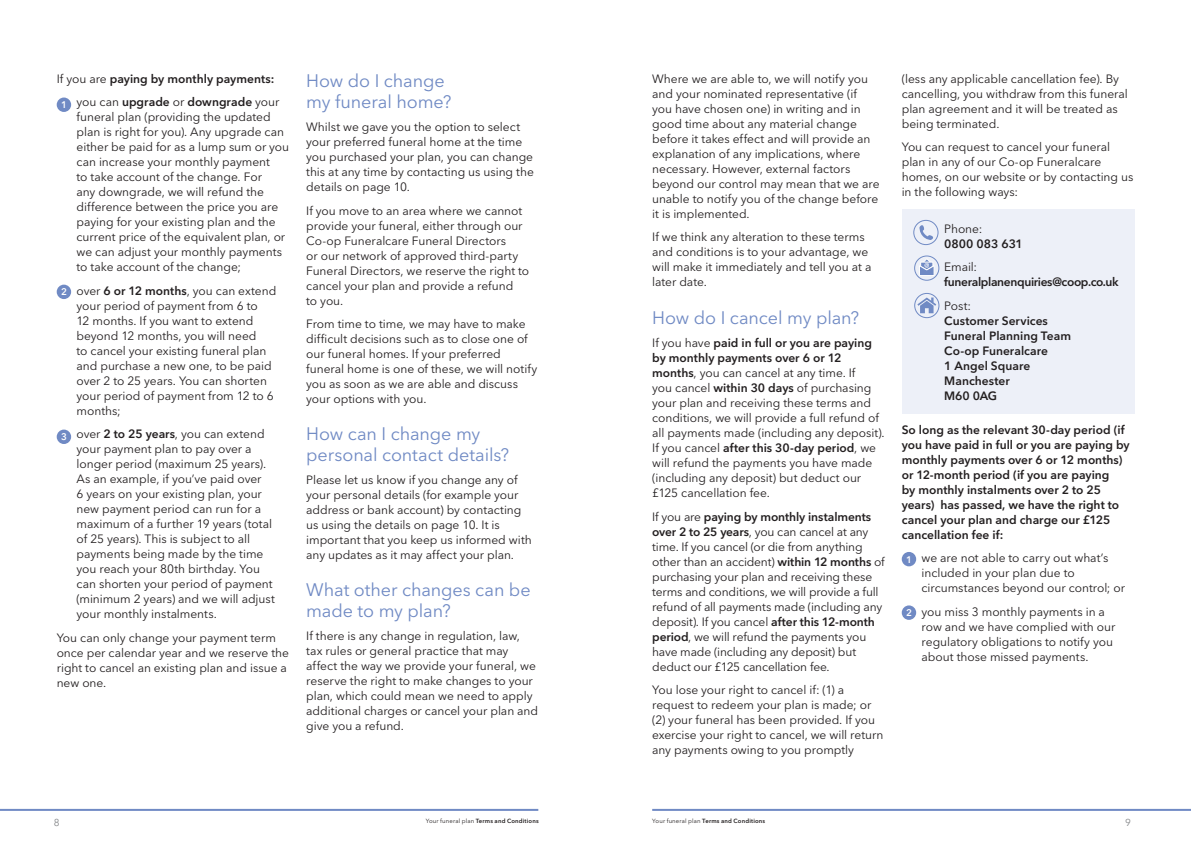
<style>
.page{position:relative;width:1191px;height:842px;background:#fff}
.page>*{position:absolute;margin:0;border:0;box-sizing:border-box;transform-origin:0 0}
.t1{font:18px/20.2px "Avenir Next LT Pro";letter-spacing:-.005em;color:#708ac4}
.t2{font:12px/15px "Avenir Next LT Pro";letter-spacing:-.005em;color:#231f20}
.t3{font:600 12px/15px "Avenir Next LT Pro";color:#231f20}
.t4{font:600 12px/15px "Avenir Next LT Pro";letter-spacing:-.03em;color:#231f20}
.t5{font:10px "Avenir Next LT Pro";color:#848689}
.t6{font:600 9.6px "Avenir Next LT Pro";color:#fff}
.t7{font:600 6px "Avenir Next LT Pro";letter-spacing:.03em;color:#231f20}
.s1{font-weight:400}
.s2{font-weight:600}
</style>
<div class="page">
<hr style="left:652px;top:809px;width:539px;height:2px;background:#708ac4">
<hr style="left:0;top:809px;width:538px;height:2px;background:#708ac4">
<div style="left:57px;top:98px;width:14px;height:14px;background:#708ac4;border-radius:50%"></div>
<div style="left:57px;top:285px;width:14px;height:14px;background:#708ac4;border-radius:50%"></div>
<div style="left:57px;top:430px;width:14px;height:14px;background:#708ac4;border-radius:50%"></div>
<div style="left:901px;top:210px;width:233px;height:204px;background:#edf0f8"></div>
<svg style="left:919px;top:225px;width:14px;height:15px"></svg>
<div style="left:913px;top:220px;width:25px;height:25px;border:1px solid #708ac4;border-radius:50%"></div>
<div style="left:914px;top:256px;width:25px;height:24px;border:1px solid #708ac4;border-radius:50%"></div>
<svg style="left:919px;top:258px;width:15px;height:18px"></svg>
<svg style="left:917px;top:297px;width:19px;height:16px"></svg>
<div style="left:914px;top:293px;width:25px;height:25px;border:1px solid #708ac4;border-radius:50%"></div>
<div style="left:901px;top:552px;width:15px;height:14px;background:#708ac4;border-radius:50%"></div>
<div style="left:901px;top:605px;width:15px;height:15px;background:#708ac4;border-radius:50%"></div>
<p class="t3" style="left:57px;top:71px;width:219px"><span class="s1">If you are</span> paying by monthly payments:</p>
<p class="t6" style="left:61px;top:99px;width:7px">1</p>
<p class="t2" style="left:77px;top:95px;width:214px">you can <span class="s2">upgrade</span> or <span class="s2">downgrade</span> your funeral plan (providing the updated plan is right for you). Any upgrade can either be paid for as a lump sum or you can increase your monthly payment<br>to take account of the change. For<br>any downgrade, we will refund the difference between the price you are paying for your existing plan and the current price of the equivalent plan, or we can adjust your monthly payments to take account of the change;</p>
<p class="t6" style="left:61px;top:286px;width:7px">2</p>
<p class="t2" style="left:77px;top:283px;width:201px">over <span class="s2">6 or 12 months</span>, you can extend your period of payment from 6 to<br>12 months. If you want to extend beyond 12 months, you will need<br>to cancel your existing funeral plan and purchase a new one, to be paid over 2 to 25 years. You can shorten your period of payment from 12 to 6 months;</p>
<p class="t6" style="left:61px;top:431px;width:7px">3</p>
<p class="t2" style="left:77px;top:427px;width:200px">over <span class="s2">2 to 25 years</span>, you can extend your payment plan to pay over a longer period (maximum 25 years).<br>As an example, if you’ve paid over<br>6 years on your existing plan, your new payment period can run for a maximum of a further 19 years (total of 25 years). This is subject to all payments being made by the time you reach your 80th birthday. You can shorten your period of payment (minimum 2 years) and we will adjust your monthly instalments.</p>
<p class="t2" style="left:57px;top:630px;width:234px">You can only change your payment term once per calendar year and we reserve the right to cancel an existing plan and issue a new one.</p>
<p class="t1" style="left:306px;top:71px;width:147px">How do I change my funeral home?</p>
<p class="t2" style="left:306px;top:119px;width:229px">Whilst we gave you the option to select your preferred funeral home at the time you purchased your plan, you can change this at any time by contacting us using the details on page 10.</p>
<p class="t2" style="left:306px;top:203px;width:224px">If you move to an area where we cannot provide your funeral, either through our Co-op Funeralcare Funeral Directors<br>or our network of approved third-party Funeral Directors, we reserve the right to cancel your plan and provide a refund<br>to you.</p>
<p class="t2" style="left:306px;top:316px;width:232px">From time to time, we may have to make difficult decisions such as to close one of our funeral homes. If your preferred funeral home is one of these, we will notify you as soon as we are able and discuss your options with you.</p>
<p class="t1" style="left:306px;top:424px;width:204px">How can I change my personal contact details?</p>
<p class="t2" style="left:306px;top:472px;width:227px">Please let us know if you change any of your personal details (for example your address or bank account) by contacting us using the details on page 10. It is important that you keep us informed with any updates as it may affect your plan.</p>
<p class="t1" style="left:306px;top:580px;width:226px">What other changes can be made to my plan?</p>
<p class="t2" style="left:306px;top:628px;width:233px">If there is any change in regulation, law, tax rules or general practice that may affect the way we provide your funeral, we reserve the right to make changes to your plan, which could mean we need to apply additional charges or cancel your plan and give you a refund.</p>
<p class="t2" style="left:652px;top:71px;width:229px">Where we are able to, we will notify you and your nominated representative (if you have chosen one) in writing and in good time about any material change before it takes effect and will provide an explanation of any implications, where necessary. However, external factors beyond our control may mean that we are unable to notify you of the change before it is implemented.</p>
<p class="t2" style="left:652px;top:230px;width:221px">If we think any alteration to these terms and conditions is to your advantage, we will make it immediately and tell you at a later date.</p>
<p class="t1" style="left:652px;top:307px;width:208px">How do I cancel my plan?</p>
<p class="t2" style="left:652px;top:335px;width:234px">If you have <span class="s2">paid in full or you are paying by monthly payments over 6 or 12 months</span>, you can cancel at any time. If<br>you cancel <span class="s2">within 30 days</span> of purchasing your plan and receiving these terms and conditions, we will provide a full refund of all payments made (including any deposit).<br>If you cancel <span class="s2">after this 30-day period</span>, we will refund the payments you have made (including any deposit) but deduct our £125 cancellation fee.</p>
<p class="t2" style="left:652px;top:509px;width:234px">If you are <span class="s2">paying by monthly instalments over 2 to 25 years</span>, you can cancel at any time. If you cancel (or die from anything other than an accident) <span class="s2">within 12 months</span> of purchasing your plan and receiving these terms and conditions, we will provide a full refund of all payments made (including any deposit). If you cancel <span class="s2">after this 12-month period</span>, we will refund the payments you have made (including any deposit) but deduct our £125 cancellation fee.</p>
<p class="t2" style="left:652px;top:682px;width:233px">You lose your right to cancel if: (1) a request to redeem your plan is made; or (2) your funeral has been provided. If you exercise your right to cancel, we will return any payments owing to you promptly</p>
<p class="t2" style="left:901px;top:71px;width:228px">(less any applicable cancellation fee). By cancelling, you withdraw from this funeral plan agreement and it will be treated as being terminated.</p>
<p class="t2" style="left:901px;top:140px;width:233px">You can request to cancel your funeral plan in any of our Co-op Funeralcare homes, on our website or by contacting us in the following ways:</p>
<p class="t3" style="left:944px;top:221px;width:80px"><span class="s1">Phone:<br></span>0800 083 631</p>
<p class="t4" style="left:944px;top:260px;width:176px"><span class="s1">Email: </span>funeralplanenquiries@coop.co.uk</p>
<p class="t3" style="left:944px;top:298px;width:128px"><span class="s1">Post:<br></span>Customer Services<br>Funeral Planning Team<br>Co-op Funeralcare<br>1 Angel Square<br>Manchester<br>M60 0AG</p>
<p class="t3" style="left:901px;top:422px;width:229px">So long as the relevant 30-day period (if you have paid in full or you are paying by monthly payments over 6 or 12 months) or 12-month period (if you are paying<br>by monthly instalments over 2 to 25 years) has passed, we have the right to cancel your plan and charge our £125 cancellation fee if:</p>
<p class="t6" style="left:906px;top:554px;width:7px">1</p>
<p class="t2" style="left:921px;top:550px;width:205px">we are not able to carry out what’s included in your plan due to circumstances beyond our control; or</p>
<p class="t6" style="left:906px;top:607px;width:7px">2</p>
<p class="t2" style="left:921px;top:604px;width:195px">you miss 3 monthly payments in a row and we have complied with our regulatory obligations to notify you about those missed payments.</p>
<p class="t5" style="left:54px;top:816px;width:7px">8</p>
<p class="t5" style="left:1125px;top:816px;width:7px">9</p>
<p class="t7" style="left:426px;top:818px;width:115px"><span class="s1">Your funeral plan</span> Terms and Conditions</p>
<p class="t7" style="left:652px;top:818px;width:115px"><span class="s1">Your funeral plan</span> Terms and Conditions</p>
</div>
